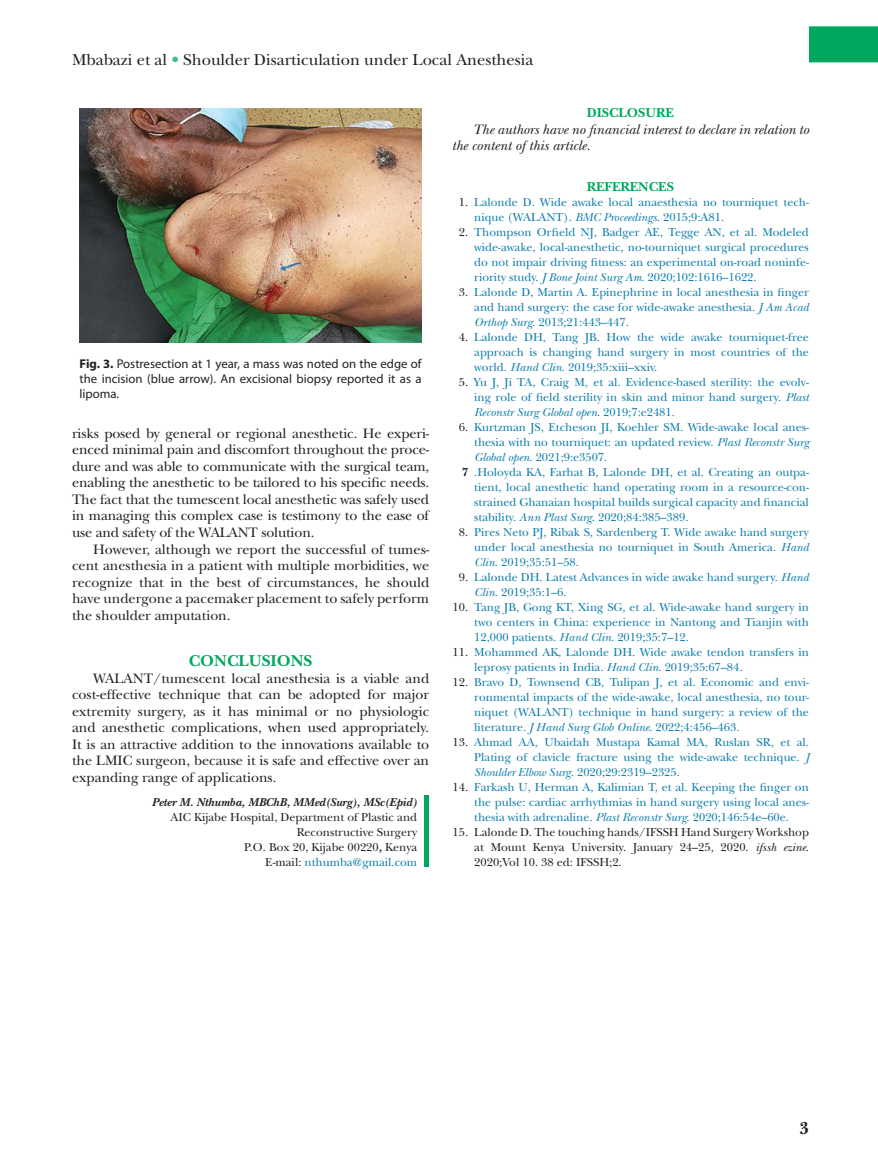
<style>
.page{position:relative;width:878px;height:1175px;background:#fff}
.page>*{position:absolute;margin:0;border:0;box-sizing:border-box;transform-origin:0 0}
.t1{font:700 18px "New Baskerville Std";color:#231f20}
.t2{font:16.5px "New Baskerville Std";color:#231f20}
.t3{font:700 16.5px "New Baskerville Std";color:#00a85f}
.t4{font:14.25px/16.5px "New Baskerville Std";color:#231f20;text-align:justify}
.t5{font:italic 14.25px/16.5px "New Baskerville Std";color:#231f20}
.t6{font:700 13.5px "New Baskerville Std";color:#00a85f}
.t7{font:12.75px/15px "Myriad Pro";color:#231f20;text-align:justify}
.t8{font:12px/15px "New Baskerville Std";color:#0f7eac;text-align:justify}
.t9{font:12px/15px "New Baskerville Std";color:#231f20;text-align:right}
.t10{font:italic 700 12px "New Baskerville Std";color:#231f20}
.s1{color:#45bc89}
.s2{font-weight:700}
.s3{font-weight:700;font-style:italic}
.s4{color:#0f7eac}
.s5{color:#231f20}
.s6{font-style:italic}
.s7{font-weight:700;color:#231f20}
</style>
<div class="page">
<div style="left:808px;top:26px;width:70px;height:36px;background:#00a85f"></div>
<div style="left:424px;top:796px;width:5px;height:15px;background:#00a85f"></div>
<div style="left:424px;top:811px;width:5px;height:30px;background:#00a85f"></div>
<div style="left:424px;top:841px;width:5px;height:15px;background:#00a85f"></div>
<div style="left:424px;top:850px;width:5px;height:16px;background:#00a85f"></div>
<img style="left:79px;top:108px;width:343px;height:234px">
<h2 class="t2" style="left:72px;top:50px;width:463px">Mbabazi et al <span class="s1">•</span> Shoulder Disarticulation under Local Anesthesia</h2>
<p class="t7" style="left:79px;top:356px;width:344px"><span class="s2">Fig. 3.</span> Postresection at 1 year, a mass was noted on the edge of the incision (blue arrow). An excisional biopsy reported it as a lipoma.</p>
<p class="t4" style="left:72px;top:425px;width:359px">risks posed by general or regional anesthetic. He experi&shy;enced minimal pain and discomfort throughout the proce&shy;dure and was able to communicate with the surgical team, enabling the anesthetic to be tailored to his specific needs.<br>The fact that the tumescent local anesthetic was safely used in managing this complex case is testimony to the ease of use and safety of the WALANT solution.</p>
<p class="t4" style="left:72px;top:541px;width:359px;text-indent:21px">However, although we report the successful of tumes&shy;cent anesthesia in a patient with multiple morbidities, we recognize that in the best of circumstances, he should have undergone a pacemaker placement to safely perform the shoulder amputation.</p>
<h2 class="t3" style="left:189px;top:651px;width:125px">CONCLUSIONS</h2>
<p class="t4" style="left:72px;top:669px;width:359px;text-indent:21px">WALANT/tumescent local anesthesia is a viable and cost-effective technique that can be adopted for major extremity surgery, as it has minimal or no physiologic and anesthetic complications, when used appropriately.<br>It is an attractive addition to the innovations available to the LMIC surgeon, because it is safe and effective over an expanding range of applications.</p>
<p class="t10" style="left:152px;top:794px;width:267px">Peter M. Nthumba, MBChB, MMed(Surg), MSc(Epid)</p>
<p class="t9" style="left:171px;top:809px;width:248px">AIC Kijabe Hospital, Department of Plastic and Reconstructive Surgery<br>P.O. Box 20, Kijabe 00220<span class="s3">,</span> Kenya<br>E-mail: <span class="s4">nthumba@gmail.com</span></p>
<p class="t6" style="left:586px;top:105px;width:89px">DISCLOSURE</p>
<p class="t5" style="left:451px;top:121px;width:358px;text-indent:21px">The authors have no financial interest to declare in relation to the content of this article.</p>
<p class="t6" style="left:586px;top:178px;width:89px">REFERENCES</p>
<p class="t8" style="left:474px;top:194px;width:336px;text-indent:-15px"><span class="s5">1.</span> Lalonde D. Wide awake local anaesthesia no tourniquet tech&shy;nique (WALANT). <span class="s6">BMC Proceedings</span>. 2015;9:A81.</p>
<p class="t8" style="left:474px;top:224px;width:336px;text-indent:-15px"><span class="s5">2.</span> Thompson Orfield NJ, Badger AE, Tegge AN, et al. Modeled wide-awake, local-anesthetic, no-tourniquet surgical procedures do not impair driving fitness: an experimental on-road noninfe&shy;riority study. <span class="s6">J Bone Joint Surg Am</span>. 2020;102:1616–1622.</p>
<p class="t8" style="left:474px;top:284px;width:336px;text-indent:-15px"><span class="s5">3.</span> Lalonde D, Martin A. Epinephrine in local anesthesia in finger and hand surgery: the case for wide-awake anesthesia. <span class="s6">J Am Acad Orthop Surg</span>. 2013;21:443–447.</p>
<p class="t8" style="left:474px;top:329px;width:336px;text-indent:-15px"><span class="s5">4.</span> Lalonde DH, Tang JB. How the wide awake tourniquet-free approach is changing hand surgery in most countries of the world. <span class="s6">Hand Clin</span>. 2019;35:xiii–xxiv.</p>
<p class="t8" style="left:474px;top:374px;width:336px;text-indent:-15px"><span class="s5">5.</span> Yu J, Ji TA, Craig M, et al. Evidence-based sterility: the evolv&shy;ing role of field sterility in skin and minor hand surgery. <span class="s6">Plast Reconstr Surg Global open</span>. 2019;7:e2481.</p>
<p class="t8" style="left:459px;top:419px;width:351px"><span class="s5">6.</span> Kurtzman JS, Etcheson JI, Koehler SM. Wide-awake local anes-</p>
<p class="t8" style="left:474px;top:434px;width:336px">thesia with no tourniquet: an updated review. <span class="s6">Plast Reconstr Surg</span></p>
<p class="t8" style="left:474px;top:449px;width:134px"><span class="s6">Global open</span>. 2021;9:e3507.</p>
<p class="t8" style="left:462px;top:464px;width:348px"><span class="s7">7</span> .Holoyda KA, Farhat B, Lalonde DH, et al. Creating an outpa-</p>
<p class="t8" style="left:474px;top:479px;width:336px">tient, local anesthetic hand operating room in a resource-con-</p>
<p class="t8" style="left:474px;top:494px;width:336px">strained Ghanaian hospital builds surgical capacity and financial</p>
<p class="t8" style="left:474px;top:509px;width:216px">stability. <span class="s6">Ann Plast Surg</span>. 2020;84:385–389.</p>
<p class="t8" style="left:474px;top:524px;width:336px;text-indent:-15px"><span class="s5">8.</span> Pires Neto PJ, Ribak S, Sardenberg T. Wide awake hand surgery under local anesthesia no tourniquet in South America. <span class="s6">Hand Clin</span>. 2019;35:51–58.</p>
<p class="t8" style="left:474px;top:569px;width:336px;text-indent:-15px"><span class="s5">9.</span> Lalonde DH. Latest Advances in wide awake hand surgery. <span class="s6">Hand<br>Clin</span>. 2019;35:1–6.</p>
<p class="t8" style="left:474px;top:599px;width:336px;text-indent:-22px"><span class="s5">10.</span> Tang JB, Gong KT, Xing SG, et al. Wide-awake hand surgery in two centers in China: experience in Nantong and Tianjin with 12,000 patients. <span class="s6">Hand Clin</span>. 2019;35:7–12.</p>
<p class="t8" style="left:474px;top:644px;width:336px;text-indent:-22px"><span class="s5">11.</span> Mohammed AK, Lalonde DH. Wide awake tendon transfers in leprosy patients in India. <span class="s6">Hand Clin</span>. 2019;35:67–84.</p>
<p class="t8" style="left:474px;top:674px;width:336px;text-indent:-22px"><span class="s5">12.</span> Bravo D, Townsend CB, Tulipan J, et al. Economic and envi&shy;ronmental impacts of the wide-awake, local anesthesia, no tour&shy;niquet (WALANT) technique in hand surgery: a review of the literature. <span class="s6">J Hand Surg Glob Online</span>. 2022;4:456–463.</p>
<p class="t8" style="left:474px;top:734px;width:336px;text-indent:-22px"><span class="s5">13.</span> Ahmad AA, Ubaidah Mustapa Kamal MA, Ruslan SR, et al.<br>Plating of clavicle fracture using the wide-awake technique. <span class="s6">J Shoulder Elbow Surg</span>. 2020;29:2319–2325.</p>
<p class="t8" style="left:474px;top:779px;width:336px;text-indent:-22px"><span class="s5">14.</span> Farkash U, Herman A, Kalimian T, et al. Keeping the finger on the pulse: cardiac arrhythmias in hand surgery using local anes&shy;thesia with adrenaline. <span class="s6">Plast Reconstr Surg</span>. 2020;146:54e–60e.</p>
<p class="t9" style="left:474px;top:824px;width:336px;text-align:justify;text-indent:-22px">15. Lalonde D. The touching hands/IFSSH Hand Surgery Workshop at Mount Kenya University. January 24–25, 2020. <span class="s6">ifssh ezine</span>.<br>2020;Vol 10. 38 ed: IFSSH;2.</p>
<h1 class="t1" style="left:799px;top:1118px;width:11px">3</h1>
</div>
